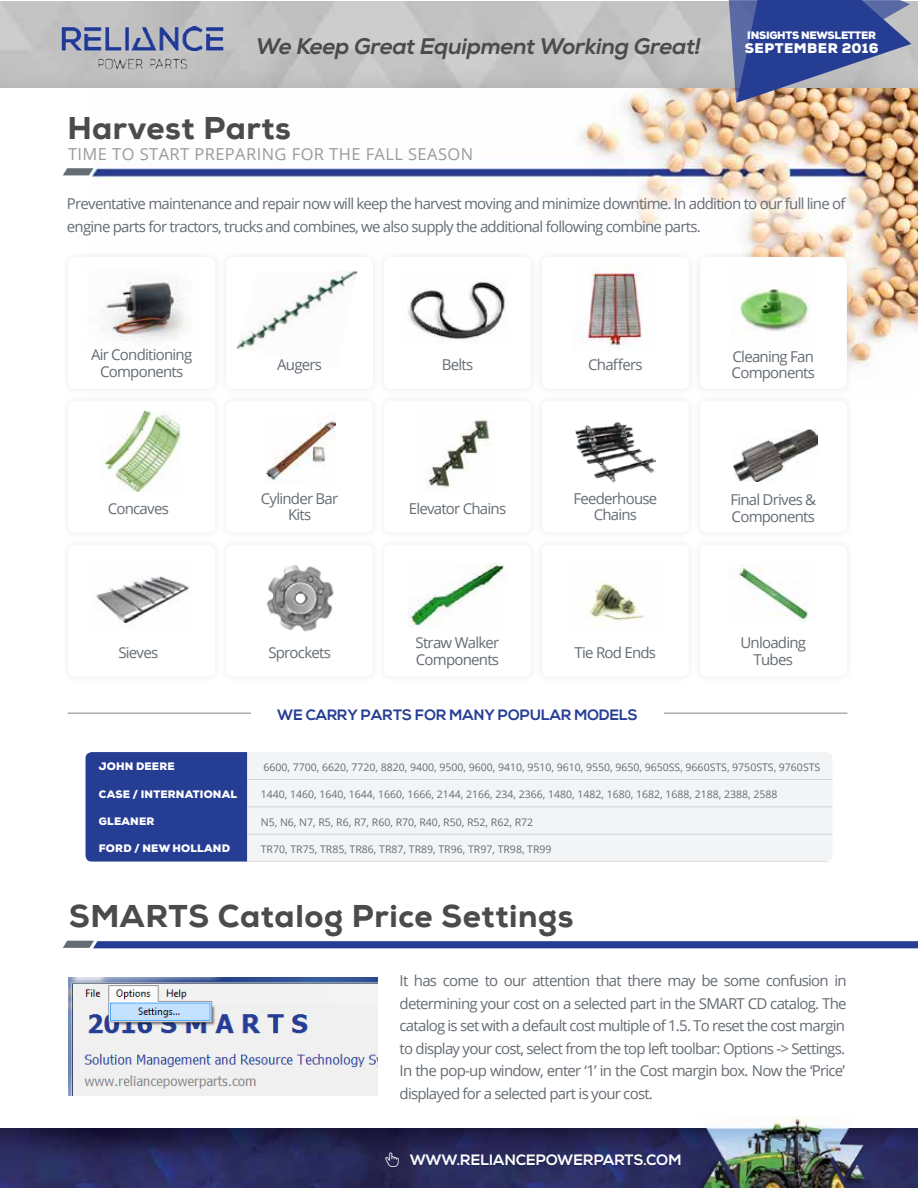
<style>
.page{position:relative;width:918px;height:1188px;background:#fff}
.page>*{position:absolute;margin:0;border:0;box-sizing:border-box;transform-origin:0 0}
.t1{font:800 31.5px "Nexa";letter-spacing:.02em;color:#4b4b4c}
.t2{font:italic 800 22.5px "Nexa";letter-spacing:-.02em;color:#4b4b4c}
.t3{font:16.5px "Open Sans";letter-spacing:.025em;color:#9a9a9a}
.t4{font:15px/16.5px "Open Sans";letter-spacing:-.05em;color:#656c73;text-align:center}
.t5{font:700 15px "Nexa";color:#263d94}
.t6{font:800 15px "Nexa";letter-spacing:-.02em;color:#fff}
.t7{font:900 13.5px "Nexa";letter-spacing:.035em;color:#fff}
.t8{font:10.5px "Open Sans";color:#656c73}
.t9{font:900 10.5px "Nexa";letter-spacing:.015em;color:#fff}
.t10{font:900 10.5px "Nexa";letter-spacing:-.025em;color:#fff}
</style>
<div class="page">
<img style="left:93px;top:87px;width:825px;height:277px">
<img style="left:0;top:1129px;width:26px;height:59px">
<svg style="left:63px;top:941px;width:855px;height:7px;background:#2e4395"></svg>
<hr style="left:68px;top:713px;width:779px;height:1px;background:#86888a">
<div style="left:251px;top:700px;width:413px;height:30px;background:#fff"></div>
<img style="left:26px;top:1129px;width:892px;height:59px">
<img style="left:677px;top:1117px;width:230px;height:71px">
<div style="left:410px;top:1155px;width:271px;height:11px;background:#000;opacity:.17"></div>
<img style="left:69px;top:977px;width:309px;height:118px">
<div style="left:60px;top:249px;width:163px;height:148px;background:#fafafa"></div>
<div style="left:69px;top:257px;width:146px;height:131px;background:#fff;border-radius:7px"></div>
<img style="left:101px;top:281px;width:86px;height:60px">
<div style="left:68px;top:257px;width:147px;height:132px;border:1px solid #fff;border-radius:7px"></div>
<div style="left:60px;top:393px;width:163px;height:147px;background:#fafafa"></div>
<div style="left:69px;top:401px;width:146px;height:131px;background:#fff;border-radius:7px"></div>
<div style="left:68px;top:401px;width:147px;height:131px;border:1px solid #fff;border-radius:7px"></div>
<div style="left:60px;top:537px;width:163px;height:147px;background:#fafafa"></div>
<div style="left:69px;top:545px;width:146px;height:131px;background:#fff;border-radius:7px"></div>
<div style="left:68px;top:545px;width:147px;height:132px;border:1px solid #fff;border-radius:7px"></div>
<div style="left:218px;top:249px;width:163px;height:148px;background:#f9f9f9"></div>
<div style="left:227px;top:257px;width:146px;height:131px;background:#fff;border-radius:7px"></div>
<div style="left:226px;top:257px;width:147px;height:132px;border:1px solid #fff;border-radius:7px"></div>
<img style="left:237px;top:271px;width:120px;height:79px">
<div style="left:218px;top:393px;width:163px;height:147px;background:#fafafa"></div>
<div style="left:227px;top:401px;width:146px;height:131px;background:#fff;border-radius:7px"></div>
<div style="left:226px;top:401px;width:147px;height:131px;border:1px solid #fff;border-radius:7px"></div>
<div style="left:218px;top:537px;width:163px;height:147px;background:#fafafa"></div>
<div style="left:227px;top:545px;width:146px;height:131px;background:#fff;border-radius:7px"></div>
<div style="left:226px;top:545px;width:147px;height:132px;border:1px solid #fff;border-radius:7px"></div>
<div style="left:376px;top:249px;width:163px;height:148px;background:#f9f9f9"></div>
<div style="left:384px;top:257px;width:147px;height:131px;background:#fff;border-radius:7px"></div>
<div style="left:384px;top:257px;width:147px;height:132px;border:1px solid #fff;border-radius:7px"></div>
<div style="left:376px;top:393px;width:163px;height:147px;background:#fafafa"></div>
<div style="left:384px;top:401px;width:147px;height:131px;background:#fff;border-radius:7px"></div>
<div style="left:384px;top:401px;width:147px;height:131px;border:1px solid #fff;border-radius:7px"></div>
<div style="left:376px;top:537px;width:163px;height:147px;background:#fafafa"></div>
<div style="left:384px;top:545px;width:147px;height:131px;background:#fff;border-radius:7px"></div>
<div style="left:384px;top:545px;width:147px;height:132px;border:1px solid #fff;border-radius:7px"></div>
<div style="left:534px;top:249px;width:163px;height:148px;background:#f9f9f9"></div>
<div style="left:542px;top:257px;width:146px;height:131px;background:#fff;border-radius:7px"></div>
<div style="left:542px;top:257px;width:147px;height:132px;border:1px solid #fff;border-radius:7px"></div>
<div style="left:534px;top:393px;width:163px;height:147px;background:#fafafa"></div>
<div style="left:542px;top:401px;width:146px;height:131px;background:#fff;border-radius:7px"></div>
<div style="left:542px;top:401px;width:147px;height:131px;border:1px solid #fff;border-radius:7px"></div>
<div style="left:534px;top:537px;width:163px;height:147px;background:#fafafa"></div>
<div style="left:542px;top:545px;width:146px;height:131px;background:#fff;border-radius:7px"></div>
<div style="left:542px;top:545px;width:147px;height:132px;border:1px solid #fff;border-radius:7px"></div>
<div style="left:692px;top:249px;width:163px;height:148px;background:#000;opacity:.09"></div>
<div style="left:700px;top:257px;width:146px;height:131px;background:#fff;border-radius:7px"></div>
<div style="left:700px;top:257px;width:147px;height:132px;border:1px solid #fff;border-radius:7px"></div>
<div style="left:692px;top:393px;width:163px;height:147px;background:#fafafa"></div>
<div style="left:700px;top:401px;width:146px;height:131px;background:#fff;border-radius:7px"></div>
<div style="left:700px;top:401px;width:147px;height:131px;border:1px solid #fff;border-radius:7px"></div>
<div style="left:692px;top:537px;width:163px;height:147px;background:#fbfbfb"></div>
<div style="left:700px;top:545px;width:146px;height:131px;background:#fff;border-radius:7px"></div>
<div style="left:700px;top:545px;width:147px;height:132px;border:1px solid #fff;border-radius:7px"></div>
<img style="left:408px;top:281px;width:97px;height:62px">
<img style="left:101px;top:410px;width:80px;height:81px">
<img style="left:266px;top:416px;width:70px;height:68px">
<img style="left:578px;top:266px;width:65px;height:83px">
<img style="left:731px;top:288px;width:79px;height:45px">
<img style="left:428px;top:420px;width:66px;height:68px">
<img style="left:575px;top:421px;width:81px;height:62px">
<img style="left:734px;top:430px;width:84px;height:52px">
<img style="left:96px;top:576px;width:93px;height:50px">
<img style="left:266px;top:565px;width:68px;height:67px">
<img style="left:409px;top:563px;width:96px;height:64px">
<img style="left:585px;top:582px;width:60px;height:45px">
<img style="left:730px;top:564px;width:79px;height:58px">
<div style="left:85px;top:752px;width:162px;height:110px;background:#263d94"></div>
<div style="left:247px;top:752px;width:586px;height:109px;background:#f3f4f5"></div>
<hr style="left:247px;top:807px;width:586px;height:1px;background:#d1d3d4">
<hr style="left:247px;top:834px;width:586px;height:1px;background:#d1d3d4">
<hr style="left:247px;top:861px;width:586px;height:1px;background:#d1d3d4">
<hr style="left:247px;top:779px;width:586px;height:1px;background:#d1d3d4">
<svg style="left:63px;top:168px;width:30px;height:7px"></svg>
<img style="left:55px;top:26px;width:177px;height:46px">
<svg style="left:724px;top:0;width:187px;height:103px;background:#616a9b"></svg>
<svg style="left:386px;top:1152px;width:13px;height:15px"></svg>
<h2 class="t2" style="left:256px;top:32px;width:447px">We Keep Great Equipment Working Great!</h2>
<h1 class="t1" style="left:67px;top:108px;width:225px">Harvest Parts</h1>
<p class="t3" style="left:68px;top:143px;width:407px">TIME TO START PREPARING FOR THE FALL SEASON</p>
<p class="t10" style="left:747px;top:29px;width:130px">INSIGHTS NEWSLETTER</p>
<p class="t7" style="left:745px;top:39px;width:135px">SEPTEMBER 2016</p>
<p class="t4" style="left:67px;top:192px;width:780px;line-height:22.5px;text-align:left">Preventative maintenance and repair now will keep the harvest moving and minimize downtime. In addition to our full line of engine parts for tractors, trucks and combines, we also supply the additional following combine parts.</p>
<p class="t4" style="left:91px;top:346px;width:103px">Air Conditioning<br>Components</p>
<p class="t4" style="left:277px;top:356px;width:46px">Augers</p>
<p class="t4" style="left:442px;top:356px;width:33px">Belts</p>
<p class="t4" style="left:588px;top:356px;width:56px">Chaffers</p>
<p class="t4" style="left:732px;top:348px;width:85px;text-align:left">Cleaning Fan<br>Components</p>
<p class="t4" style="left:108px;top:500px;width:63px">Concaves</p>
<p class="t4" style="left:261px;top:490px;width:79px">Cylinder Bar<br>Kits</p>
<p class="t4" style="left:409px;top:500px;width:99px">Elevator Chains</p>
<p class="t4" style="left:573px;top:490px;width:85px">Feederhouse<br>Chains</p>
<p class="t4" style="left:730px;top:491px;width:87px;text-align:left">Final Drives &amp;<br>Components</p>
<p class="t4" style="left:118px;top:644px;width:41px">Sieves</p>
<p class="t4" style="left:268px;top:644px;width:64px">Sprockets</p>
<p class="t4" style="left:416px;top:634px;width:85px;text-align:left">Straw Walker<br>Components</p>
<p class="t4" style="left:575px;top:644px;width:83px">Tie Rod Ends</p>
<p class="t4" style="left:740px;top:634px;width:67px">Unloading<br>Tubes</p>
<p class="t5" style="left:277px;top:707px;width:362px">WE CARRY PARTS FOR MANY POPULAR MODELS</p>
<p class="t9" style="left:99px;top:759px;width:77px">JOHN DEERE</p>
<p class="t8" style="left:264px;top:760px;width:558px">6600, 7700, 6620, 7720, 8820, 9400, 9500, 9600, 9410, 9510, 9610, 9550, 9650, 9650SS, 9660STS, 9750STS, 9760STS</p>
<p class="t9" style="left:99px;top:787px;width:140px">CASE / INTERNATIONAL</p>
<p class="t8" style="left:261px;top:787px;width:518px">1440, 1460, 1640, 1644, 1660, 1666, 2144, 2166, 234, 2366, 1480, 1482, 1680, 1682, 1688, 2188, 2388, 2588</p>
<p class="t9" style="left:99px;top:814px;width:57px">GLEANER</p>
<p class="t8" style="left:261px;top:815px;width:274px">N5, N6, N7, R5, R6, R7, R60, R70, R40, R50, R52, R62, R72</p>
<p class="t9" style="left:99px;top:842px;width:133px">FORD / NEW HOLLAND</p>
<p class="t8" style="left:261px;top:842px;width:292px">TR70, TR75, TR85, TR86, TR87, TR89, TR96, TR97, TR98, TR99</p>
<h1 class="t1" style="left:69px;top:896px;width:506px">SMARTS Catalog Price Settings</h1>
<p class="t4" style="left:400px;top:969px;width:449px;line-height:22.5px;text-align:justify">It has come to our attention that there may be some confusion in determining your cost on a selected part in the SMART CD catalog. The catalog is set with a default cost multiple of 1.5. To reset the cost margin to display your cost, select from the top left toolbar: Options -&gt; Settings.<br>In the pop-up window, enter ‘1’ in the Cost margin box. Now the ‘Price’ displayed for a selected part is your cost.</p>
<p class="t6" style="left:385px;top:1150px;width:298px">□■▼◆ WWW.RELIANCEPOWERPARTS.COM</p>
</div>
